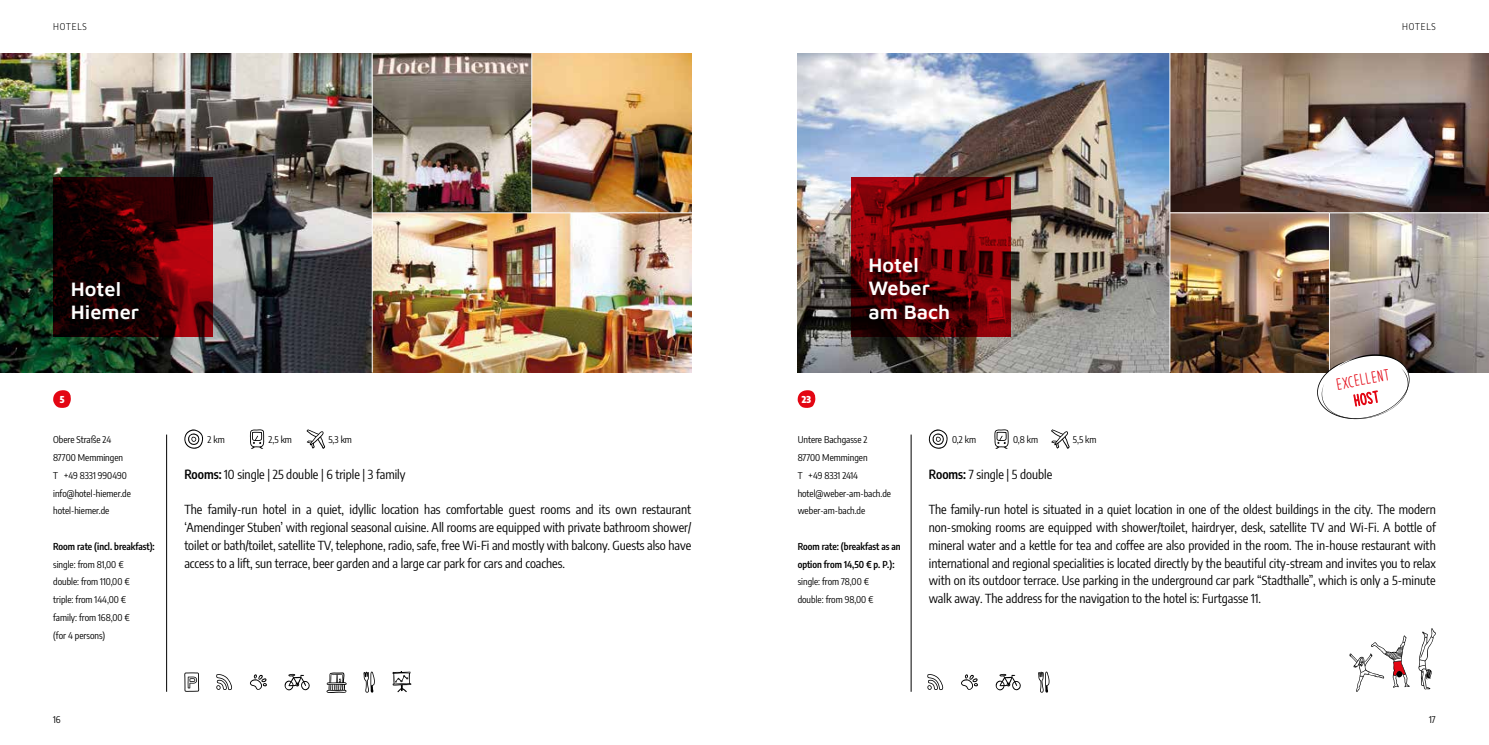
<style>
.page{position:relative;width:1489px;height:745px;background:#fff}
.page>*{position:absolute;margin:0;border:0;box-sizing:border-box;transform-origin:0 0}
.t1{font:600 20px/23.8px "Maven Pro";color:#fff}
.t2{font:16.25px/19.5px "Good Mood";color:#e30613;text-align:center}
.t3{font:12.5px/17.8px "Encode Sans Condensed";color:#000;text-align:justify}
.t4{font:9.38px/17.8px "Encode Sans Condensed";color:#000}
.t5{font:600 9.38px/17.8px "Encode Sans Condensed";color:#000}
.t6{font:300 9.38px "Encode Sans Condensed";letter-spacing:.1em;color:#000}
.t7{font:900 9.38px "Encode Sans Condensed";color:#fff}
.s1{font-weight:600}
</style>
<div class="page">
<img style="left:0;top:53px;width:372px;height:319px">
<svg style="left:1418px;top:628px;width:17px;height:61px"></svg>
<svg style="left:1349px;top:635px;width:60px;height:56px"></svg>
<img style="left:373px;top:213px;width:318px;height:159px">
<img style="left:532px;top:53px;width:159px;height:159px">
<svg style="left:53px;top:390px;width:18px;height:18px"></svg>
<hr style="left:166px;top:434px;width:1px;height:257px;background:#000">
<svg style="left:184px;top:429px;width:19px;height:19px"></svg>
<svg style="left:250px;top:429px;width:14px;height:19px"></svg>
<svg style="left:306px;top:429px;width:19px;height:19px"></svg>
<svg style="left:184px;top:672px;width:15px;height:19px"></svg>
<svg style="left:216px;top:674px;width:16px;height:15px"></svg>
<svg style="left:250px;top:674px;width:17px;height:15px"></svg>
<svg style="left:284px;top:673px;width:26px;height:17px"></svg>
<svg style="left:363px;top:671px;width:12px;height:21px"></svg>
<svg style="left:53px;top:177px;width:160px;height:160px;background:#320104"></svg>
<svg style="left:326px;top:672px;width:20px;height:20px"></svg>
<img style="left:1170px;top:53px;width:318px;height:159px">
<img style="left:1170px;top:213px;width:158px;height:159px">
<img style="left:797px;top:53px;width:372px;height:319px">
<img style="left:1330px;top:213px;width:158px;height:159px">
<svg style="left:927px;top:674px;width:16px;height:15px"></svg>
<svg style="left:961px;top:674px;width:16px;height:15px"></svg>
<svg style="left:995px;top:673px;width:25px;height:17px"></svg>
<svg style="left:1038px;top:671px;width:11px;height:21px"></svg>
<svg style="left:797px;top:390px;width:18px;height:18px"></svg>
<hr style="left:910px;top:434px;width:1px;height:257px;background:#000">
<svg style="left:850px;top:177px;width:160px;height:160px;background:#6f0308"></svg>
<svg style="left:928px;top:429px;width:19px;height:19px"></svg>
<svg style="left:994px;top:429px;width:14px;height:19px"></svg>
<svg style="left:1051px;top:429px;width:18px;height:19px"></svg>
<svg style="left:392px;top:671px;width:19px;height:20px"></svg>
<img style="left:373px;top:53px;width:158px;height:159px">
<svg style="left:1314px;top:351px;width:98px;height:69px"></svg>
<p class="t6" style="left:53px;top:20px;width:35px">HOTELS</p>
<p class="t6" style="left:1401px;top:20px;width:35px">HOTELS</p>
<h1 class="t1" style="left:71px;top:275px;width:70px">Hotel<br>Hiemer</h1>
<p class="t7" style="left:60px;top:391px;width:6px">5</p>
<p class="t4" style="left:53px;top:430px;width:79px">Obere Straße 24<br>87700 Memmingen<br>T +49 8331 990490 info@hotel-hiemer.de hotel-hiemer.de</p>
<p class="t5" style="left:53px;top:536px;width:103px">Room rate (incl. breakfast):</p>
<p class="t4" style="left:53px;top:554px;width:78px">single: from 81,00 € double: from 110,00 € triple: from 144,00 € family: from 168,00 € (for 4 persons)</p>
<p class="t4" style="left:207px;top:430px;width:19px">2 km</p>
<p class="t4" style="left:268px;top:430px;width:25px">2,5 km</p>
<p class="t4" style="left:328px;top:430px;width:25px">5,3 km</p>
<p class="t3" style="left:184px;top:464px;width:223px"><span class="s1">Rooms:</span> 10 single | 25 double | 6 triple | 3 family</p>
<p class="t3" style="left:184px;top:500px;width:508px">The family-run hotel in a quiet, idyllic location has comfortable guest rooms and its own restaurant ‘Amendinger Stuben’ with regional seasonal cuisine. All rooms are equipped with private bathroom shower/ toilet or bath/toilet, satellite TV, telephone, radio, safe, free Wi-Fi and mostly with balcony. Guests also have access to a lift, sun terrace, beer garden and a large car park for cars and coaches.</p>
<p class="t7" style="left:801px;top:391px;width:11px">23</p>
<h1 class="t1" style="left:868px;top:251px;width:83px">Hotel<br>Weber am Bach</h1>
<h2 class="t2" style="left:1334px;top:374px;width:55px;rotate:-10deg">EXCELLENT<br>HOST</h2>
<p class="t4" style="left:797px;top:430px;width:95px">Untere Bachgasse 2<br>87700 Memmingen<br>T +49 8331 2414 hotel@weber-am-bach.de weber-am-bach.de</p>
<p class="t5" style="left:797px;top:536px;width:104px">Room rate: (breakfast as an option from 14,50 € p. P.):</p>
<p class="t4" style="left:797px;top:572px;width:77px">single: from 78,00 € double: from 98,00 €</p>
<p class="t4" style="left:952px;top:430px;width:25px">0,2 km</p>
<p class="t4" style="left:1012px;top:430px;width:26px">0,8 km</p>
<p class="t4" style="left:1072px;top:430px;width:25px">5,5 km</p>
<p class="t3" style="left:928px;top:464px;width:125px"><span class="s1">Rooms:</span> 7 single | 5 double</p>
<p class="t3" style="left:928px;top:500px;width:508px">The family-run hotel is situated in a quiet location in one of the oldest buildings in the city. The modern non-smoking rooms are equipped with shower/toilet, hairdryer, desk, satellite TV and Wi-Fi. A bottle of mineral water and a kettle for tea and coffee are also provided in the room. The in-house restaurant with international and regional specialities is located directly by the beautiful city-stream and invites you to relax with on its outdoor terrace. Use parking in the underground car park “Stadthalle”, which is only a 5-minute walk away. The address for the navigation to the hotel is: Furtgasse 11.</p>
<p class="t4" style="left:53px;top:709px;width:9px">16</p>
<p class="t4" style="left:1428px;top:709px;width:8px">17</p>
</div>
